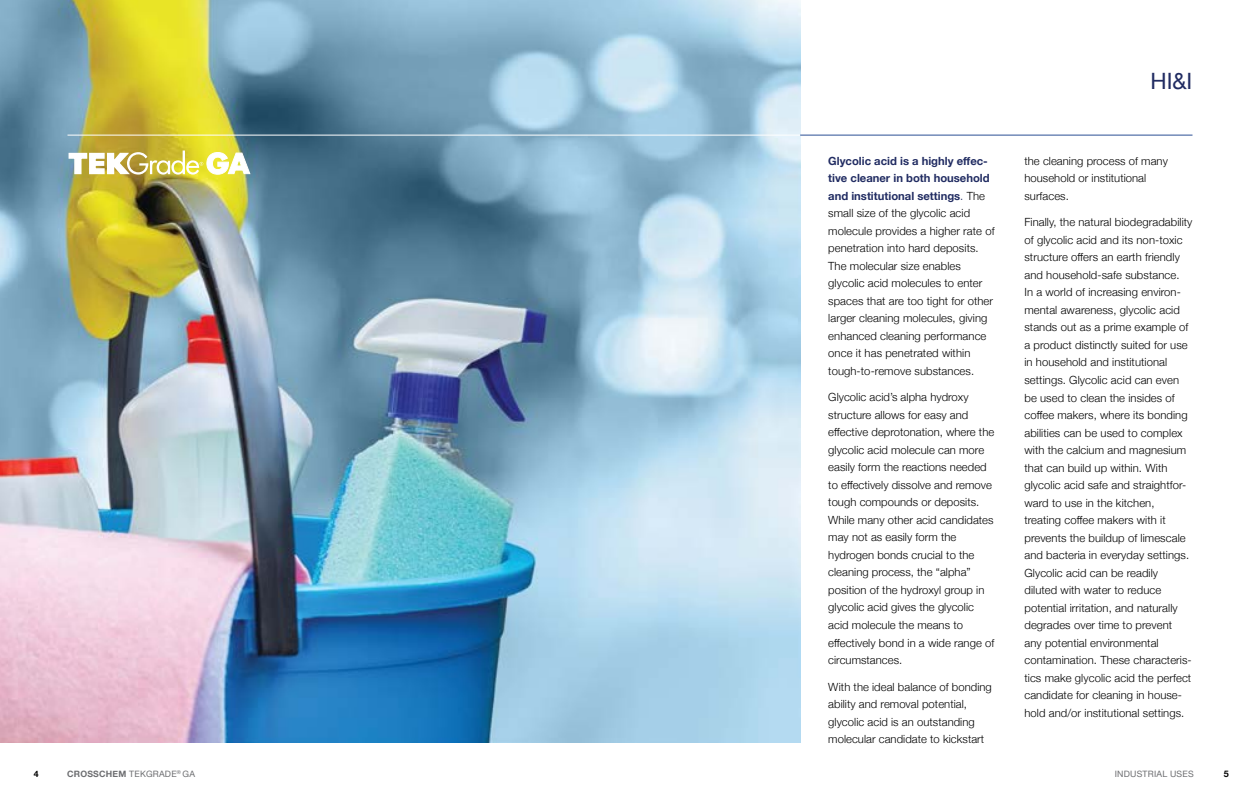
<style>
.page{position:relative;width:1260px;height:810px;background:#fff}
.page>*{position:absolute;margin:0;border:0;box-sizing:border-box;transform-origin:0 0}
.t1{font:22.5px "Helvetica Neue";color:#212c62}
.t2{font:300 11.25px/17.5px "Helvetica Neue";letter-spacing:.01em;color:#000}
.t3{font:700 9px "Helvetica Neue";color:#000}
.t4{font:8.75px "Helvetica Neue";letter-spacing:.025em;color:#6d6e71}
.t5{font:700 8.75px "Helvetica Neue";color:#000}
.s1{font-weight:700;color:#212c62}
.s2{color:#212c62}
.s3{font-weight:700}
</style>
<div class="page">
<img style="left:0;top:0;width:801px;height:742px">
<hr style="left:800px;top:135px;width:392px;height:1px;background:#2b4f94">
<hr style="left:68px;top:135px;width:732px;height:1px;background:#fff">
<svg style="left:68px;top:151px;width:183px;height:24px"></svg>
<p class="t5" style="left:34px;top:767px;width:6px">4</p>
<p class="t2" style="left:828px;top:151px;width:168px"><span class="s1">Glycolic acid is a highly effec&shy;tive cleaner in both household and institutional settings</span><span class="s2">.</span> The small size of the glycolic acid molecule provides a higher rate of penetration into hard deposits.<br>The molecular size enables glycolic acid molecules to enter spaces that are too tight for other larger cleaning molecules, giving enhanced cleaning performance once it has penetrated within tough-to-remove substances.</p>
<p class="t2" style="left:828px;top:388px;width:168px">Glycolic acid’s alpha hydroxy structure allows for easy and effective deprotonation, where the glycolic acid molecule can more easily form the reactions needed to effectively dissolve and remove tough compounds or deposits.<br>While many other acid candidates may not as easily form the hydrogen bonds crucial to the cleaning process, the “alpha” position of the hydroxyl group in glycolic acid gives the glycolic acid molecule the means to effectively bond in a wide range of circumstances.</p>
<p class="t2" style="left:828px;top:677px;width:165px">With the ideal balance of bonding ability and removal potential, glycolic acid is an outstanding molecular candidate to kickstart</p>
<h1 class="t1" style="left:1151px;top:65px;width:43px">HI&amp;I</h1>
<p class="t2" style="left:1024px;top:151px;width:145px">the cleaning process of many household or institutional surfaces.</p>
<p class="t2" style="left:1024px;top:213px;width:170px">Finally, the natural biodegradability of glycolic acid and its non-toxic structure offers an earth friendly and household-safe substance.<br>In a world of increasing environ&shy;mental awareness, glycolic acid stands out as a prime example of a product distinctly suited for use in household and institutional settings. Glycolic acid can even be used to clean the insides of coffee makers, where its bonding abilities can be used to complex with the calcium and magnesium that can build up within. With glycolic acid safe and straightfor&shy;ward to use in the kitchen, treating coffee makers with it prevents the buildup of limescale and bacteria in everyday settings.<br>Glycolic acid can be readily diluted with water to reduce potential irritation, and naturally degrades over time to prevent<br>any potential environmental contamination. These characteris&shy;tics make glycolic acid the perfect candidate for cleaning in house&shy;hold and/or institutional settings.</p>
<p class="t4" style="left:67px;top:768px;width:130px"><span class="s3">CROSSCHEM</span> TEKGRADE<sup>®</sup> GA</p>
<p class="t4" style="left:1115px;top:768px;width:80px">INDUSTRIAL USES</p>
<p class="t3" style="left:1224px;top:767px;width:7px">5</p>
</div>
